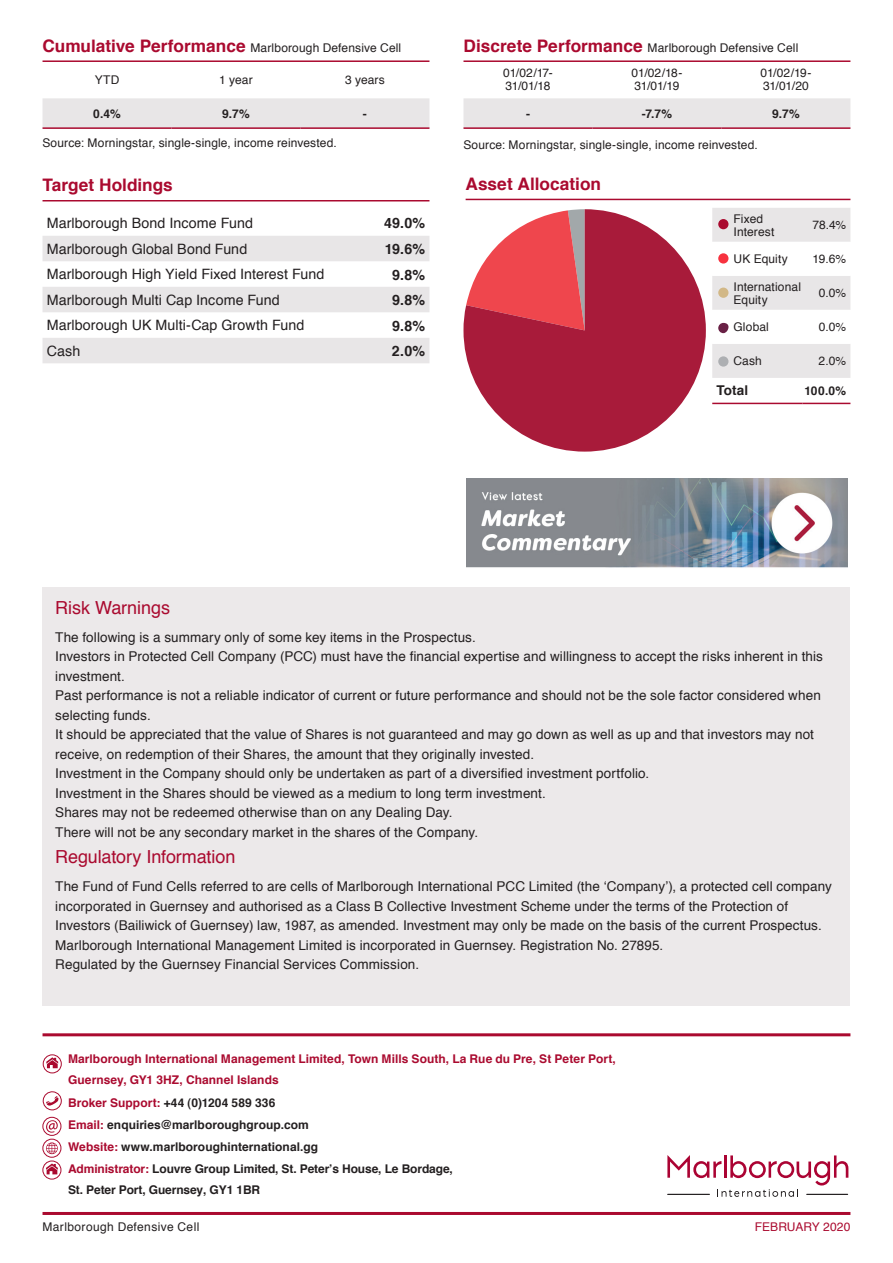
<style>
.page{position:relative;width:893px;height:1263px;background:#fff}
.page>*{position:absolute;margin:0;border:0;box-sizing:border-box;transform-origin:0 0}
._5_BODY{font:18px "Helvetica";letter-spacing:-.005em;color:#aa0a2f}
._8_PAGE_NO{font:700 17.25px "Helvetica";color:#aa0a2f}
._8_PAGE_NO-2{font:14.25px "Helvetica";letter-spacing:.005em;color:#231f20}
._8_PAGE_NO-3{font:700 14.25px "Helvetica";color:#231f20}
._5_BODY-2{font:13.5px/19.5px "Helvetica";letter-spacing:.005em;color:#231f20}
._6_CAPTION{font:13.5px/19.5px "Helvetica";letter-spacing:.01em;color:#231f20}
.t1{font:700 13.5px "Helvetica";letter-spacing:.01em;color:#231f20}
._2_HEADS_2{font:12px/13.5px "Helvetica";letter-spacing:.01em;color:#231f20}
.t2{font:700 12px/21px "Helvetica";color:#231f20}
.t3{font:700 12px/21px "Helvetica";letter-spacing:.005em;color:#aa0a2f}
._2_HEADS_2-2{font:12px "Helvetica";letter-spacing:.03em;color:#231f20}
._2_HEADS_2-3{font:12px/13.5px "Helvetica";letter-spacing:-.02em;color:#231f20}
._2_HEADS_2-4{font:12px/13.5px "Helvetica";letter-spacing:-.015em;color:#231f20}
._9_PAGE_NO{font:12px "Helvetica";letter-spacing:.005em;color:#aa0a2f}
.s1{font-weight:700;font-size:17.25px;color:#aa0a2f}
.s2{color:#aa0a2f}
</style>
<div class="page">
<hr style="left:43px;top:1212px;width:807px;height:3px;background:#aa0a2f">
<hr style="left:43px;top:1033px;width:807px;height:3px;background:#aa0a2f">
<svg style="left:667px;top:1155px;width:181px;height:42px"></svg>
<hr style="left:668px;top:1194px;width:41px;height:1px;background:#231f20">
<hr style="left:807px;top:1194px;width:41px;height:1px;background:#231f20">
<svg style="left:43px;top:1139px;width:18px;height:18px"></svg>
<div style="left:43px;top:1139px;width:18px;height:18px;border:1px solid #aa0a2f;border-radius:50%"></div>
<svg style="left:46px;top:1142px;width:12px;height:12px"></svg>
<svg style="left:43px;top:1117px;width:18px;height:18px"></svg>
<div style="left:43px;top:1117px;width:18px;height:19px;border:1px solid #aa0a2f;border-radius:50%"></div>
<svg style="left:46px;top:1120px;width:12px;height:12px"></svg>
<svg style="left:43px;top:1055px;width:18px;height:18px"></svg>
<div style="left:43px;top:1054px;width:19px;height:19px;border:1px solid #aa0a2f;border-radius:50%"></div>
<svg style="left:46px;top:1057px;width:12px;height:11px"></svg>
<svg style="left:43px;top:1161px;width:18px;height:18px"></svg>
<div style="left:43px;top:1161px;width:18px;height:18px;border:1px solid #aa0a2f;border-radius:50%"></div>
<svg style="left:46px;top:1163px;width:12px;height:11px"></svg>
<svg style="left:43px;top:1091px;width:19px;height:19px"></svg>
<div style="left:42px;top:1091px;width:20px;height:20px;border:1px solid #aa0a2f;border-radius:50%"></div>
<svg style="left:46px;top:1096px;width:13px;height:10px"></svg>
<hr style="left:43px;top:200px;width:386px;height:1px;background:#aa0a2f">
<svg style="left:43px;top:236px;width:386px;height:127px;fill:#e8e6e7"></svg>
<div style="left:43px;top:587px;width:807px;height:419px;background:#ece9ea"></div>
<hr style="left:43px;top:60px;width:386px;height:2px;background:#aa0a2f">
<div style="left:43px;top:98px;width:386px;height:29px;background:#e8e6e7"></div>
<hr style="left:43px;top:127px;width:128px;height:2px;background:#aa0a2f">
<hr style="left:171px;top:127px;width:129px;height:2px;background:#aa0a2f">
<hr style="left:300px;top:127px;width:129px;height:2px;background:#aa0a2f">
<hr style="left:463px;top:60px;width:387px;height:2px;background:#aa0a2f">
<div style="left:463px;top:98px;width:387px;height:29px;background:#e8e6e7"></div>
<hr style="left:463px;top:127px;width:129px;height:2px;background:#aa0a2f">
<hr style="left:592px;top:127px;width:129px;height:2px;background:#aa0a2f">
<hr style="left:721px;top:127px;width:129px;height:2px;background:#aa0a2f">
<hr style="left:466px;top:199px;width:384px;height:1px;background:#aa0a2f">
<hr style="left:712px;top:403px;width:90px;height:1px;background:#aa0a2f">
<hr style="left:802px;top:403px;width:48px;height:1px;background:#aa0a2f">
<svg style="left:712px;top:208px;width:138px;height:170px"></svg>
<div style="left:718px;top:356px;width:10px;height:11px;background:#adafb2;border-radius:50%"></div>
<svg style="left:463px;top:209px;width:243px;height:243px;fill:#a81b3a"></svg>
<img style="left:466px;top:479px;width:382px;height:89px">
<p class="_2_HEADS_2" style="left:43px;top:41px;width:360px"><span class="s1">Cumulative Performance</span> Marlborough Defensive Cell</p>
<p class="_2_HEADS_2" style="left:95px;top:73px;width:26px">YTD</p>
<p class="_2_HEADS_2" style="left:219px;top:73px;width:35px">1 year</p>
<p class="_2_HEADS_2" style="left:345px;top:73px;width:41px">3 years</p>
<p class="t2" style="left:93px;top:103px;width:29px">0.4%</p>
<p class="t2" style="left:222px;top:103px;width:29px">9.7%</p>
<p class="t2" style="left:363px;top:103px;width:5px">-</p>
<p class="_2_HEADS_2" style="left:43px;top:136px;width:296px">Source: Morningstar, single-single, income reinvested.</p>
<p class="_8_PAGE_NO" style="left:43px;top:174px;width:132px">Target Holdings</p>
<p class="_8_PAGE_NO-2" style="left:47px;top:212px;width:208px">Marlborough Bond Income Fund</p>
<p class="_8_PAGE_NO-3" style="left:384px;top:214px;width:43px">49.0%</p>
<p class="_8_PAGE_NO-2" style="left:47px;top:238px;width:202px">Marlborough Global Bond Fund</p>
<p class="_8_PAGE_NO-3" style="left:385px;top:240px;width:42px">19.6%</p>
<p class="_8_PAGE_NO-2" style="left:47px;top:263px;width:279px">Marlborough High Yield Fixed Interest Fund</p>
<p class="_8_PAGE_NO-3" style="left:392px;top:265px;width:35px">9.8%</p>
<p class="_8_PAGE_NO-2" style="left:47px;top:289px;width:235px">Marlborough Multi Cap Income Fund</p>
<p class="_8_PAGE_NO-3" style="left:392px;top:291px;width:35px">9.8%</p>
<p class="_8_PAGE_NO-2" style="left:47px;top:314px;width:259px">Marlborough UK Multi-Cap Growth Fund</p>
<p class="_8_PAGE_NO-3" style="left:392px;top:316px;width:35px">9.8%</p>
<p class="_8_PAGE_NO-2" style="left:47px;top:340px;width:35px">Cash</p>
<p class="_8_PAGE_NO-3" style="left:392px;top:342px;width:35px">2.0%</p>
<p class="_2_HEADS_2" style="left:503px;top:36px;width:297px;line-height:25px;text-indent:-40px"><span class="s1">Discrete Performance</span> Marlborough Defensive Cell<br>01/02/17-</p>
<p class="_2_HEADS_2" style="left:505px;top:80px;width:47px">31/01/18</p>
<p class="_2_HEADS_2-3" style="left:632px;top:66px;width:52px">01/02/18-<br>31/01/19</p>
<p class="_2_HEADS_2-4" style="left:761px;top:66px;width:52px">01/02/19-<br>31/01/20</p>
<p class="t2" style="left:526px;top:103px;width:5px">-</p>
<p class="t2" style="left:642px;top:103px;width:32px">-7.7%</p>
<p class="t2" style="left:772px;top:103px;width:29px">9.7%</p>
<p class="_2_HEADS_2" style="left:463px;top:138px;width:296px">Source: Morningstar, single-single, income reinvested.</p>
<p class="_8_PAGE_NO" style="left:466px;top:173px;width:137px">Asset Allocation</p>
<p class="_2_HEADS_2" style="left:733px;top:212px;width:42px">Fixed<br>Interest</p>
<p class="_2_HEADS_2" style="left:812px;top:219px;width:35px">78.4%</p>
<p class="_2_HEADS_2" style="left:733px;top:253px;width:56px">UK Equity</p>
<p class="_2_HEADS_2" style="left:813px;top:253px;width:35px">19.6%</p>
<p class="_2_HEADS_2" style="left:733px;top:280px;width:69px">International<br>Equity</p>
<p class="_2_HEADS_2" style="left:819px;top:287px;width:29px">0.0%</p>
<p class="_2_HEADS_2" style="left:733px;top:321px;width:37px">Global</p>
<p class="_2_HEADS_2" style="left:819px;top:321px;width:29px">0.0%</p>
<p class="_2_HEADS_2" style="left:733px;top:355px;width:30px">Cash</p>
<p class="_2_HEADS_2" style="left:818px;top:355px;width:29px">2.0%</p>
<p class="t1" style="left:716px;top:382px;width:33px">Total</p>
<p class="t2" style="left:804px;top:380px;width:43px">100.0%</p>
<p class="_5_BODY" style="left:55px;top:593px;width:116px">Risk Warnings</p>
<p class="_5_BODY-2" style="left:55px;top:627px;width:769px">The following is a summary only of some key items in the Prospectus.<br>Investors in Protected Cell Company (PCC) must have the financial expertise and willingness to accept the risks inherent in this investment.<br>Past performance is not a reliable indicator of current or future performance and should not be the sole factor considered when selecting funds.<br>It should be appreciated that the value of Shares is not guaranteed and may go down as well as up and that investors may not receive, on redemption of their Shares, the amount that they originally invested.<br>Investment in the Company should only be undertaken as part of a diversified investment portfolio.<br>Investment in the Shares should be viewed as a medium to long term investment.<br>Shares may not be redeemed otherwise than on any Dealing Day.<br>There will not be any secondary market in the shares of the Company.</p>
<p class="_5_BODY" style="left:55px;top:843px;width:182px">Regulatory Information</p>
<p class="_6_CAPTION" style="left:55px;top:877px;width:778px">The Fund of Fund Cells referred to are cells of Marlborough International PCC Limited (the ‘Company’), a protected cell company incorporated in Guernsey and authorised as a Class B Collective Investment Scheme under the terms of the Protection of<br>Investors (Bailiwick of Guernsey) law, 1987, as amended. Investment may only be made on the basis of the current Prospectus.</p>
<p class="_6_CAPTION" style="left:55px;top:935px;width:610px">Marlborough International Management Limited is incorporated in Guernsey. Registration No. 27895.</p>
<p class="_6_CAPTION" style="left:55px;top:955px;width:365px">Regulated by the Guernsey Financial Services Commission.</p>
<p class="t3" style="left:68px;top:1048px;width:549px">Marlborough International Management Limited, Town Mills South, La Rue du Pre, St Peter Port,<br>Guernsey, GY1 3HZ, Channel Islands</p>
<p class="t2" style="left:68px;top:1091px;width:209px"><span class="s2">Broker Support:</span> +44 (0)1204 589 336</p>
<p class="t2" style="left:68px;top:1114px;width:242px"><span class="s2">Email:</span> enquiries@marlboroughgroup.com</p>
<p class="t2" style="left:68px;top:1136px;width:252px"><span class="s2">Website:</span> www.marlboroughinternational.gg</p>
<p class="t2" style="left:68px;top:1158px;width:386px"><span class="s2">Administrator:</span> Louvre Group Limited, St. Peter’s House, Le Bordage,<br>St. Peter Port, Guernsey, GY1 1BR</p>
<p class="_2_HEADS_2-2" style="left:43px;top:1217px;width:158px">Marlborough Defensive Cell</p>
<p class="_9_PAGE_NO" style="left:755px;top:1217px;width:97px">FEBRUARY 2020</p>
</div>
